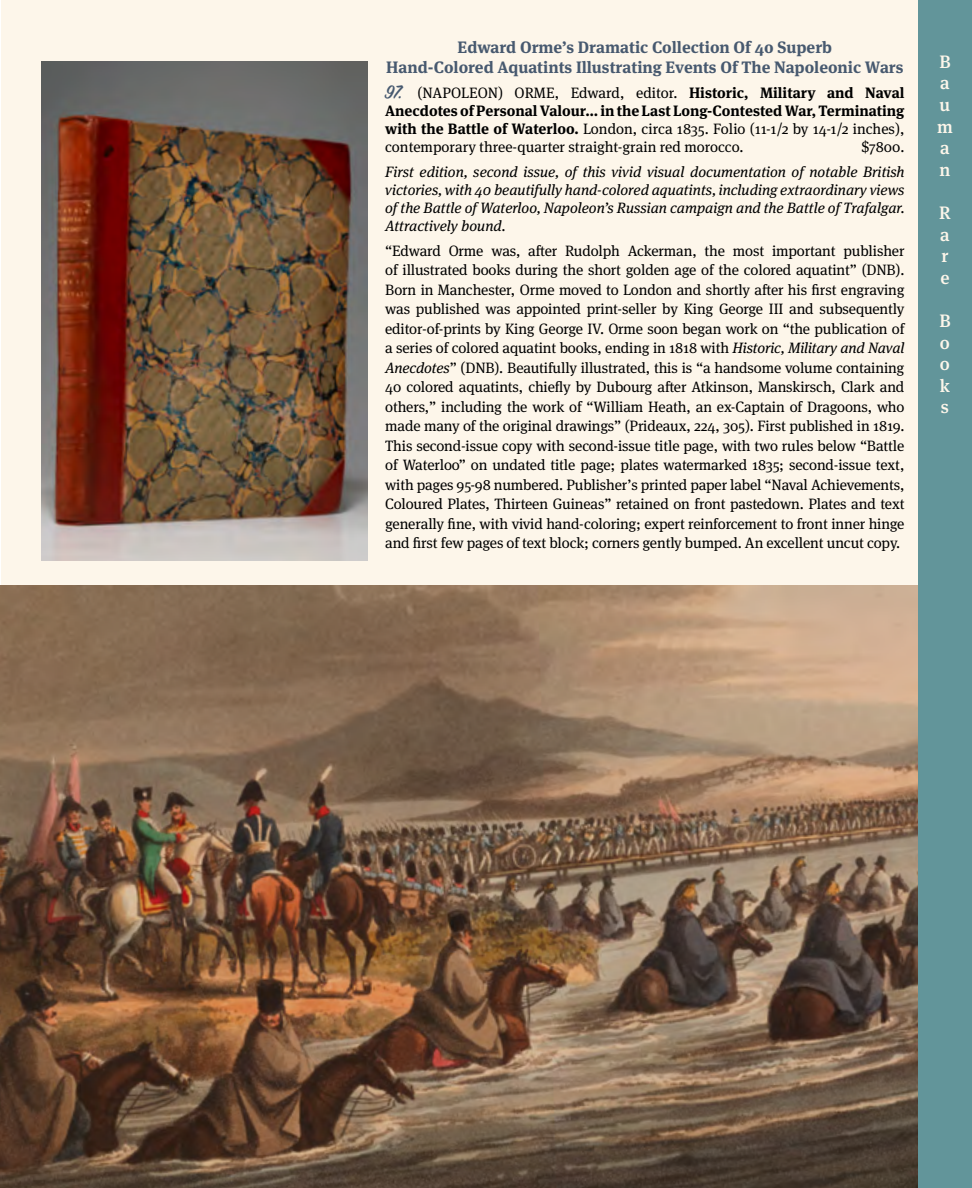
<style>
.page{position:relative;width:972px;height:1188px;background:#fff}
.page>*{position:absolute;margin:0;border:0;box-sizing:border-box;transform-origin:0 0}
.t1{font:500 18px/21.6px "Meta Serif Pro";color:#fdf6ea}
.t2{font:700 16.5px/19.8px "Meta Serif Pro";color:#47596f;text-align:center}
.t3{font:15px/19.5px "Meta Serif Pro";letter-spacing:-.01em;color:#000;text-align:justify}
.t4{font:italic 15px/18px "Meta Serif Pro";color:#000;text-align:justify}
.s1{font-family:"Sign Painter House Script";font-weight:600;font-size:21px;color:#47596f}
.s2{font-weight:700}
.s3{font-style:italic}
</style>
<div class="page">
<div style="left:1px;top:0;width:971px;height:1188px;background:#fdf6ea"></div>
<div style="left:918px;top:0;width:54px;height:1188px;background:#62959a"></div>
<img style="left:41px;top:62px;width:326px;height:499px">
<img style="left:0;top:585px;width:918px;height:603px">
<p class="t2" style="left:386px;top:36px;width:519px">Edward Orme’s Dramatic Collection Of 40 Superb<br>Hand-Colored Aquatints Illustrating Events Of The Napoleonic Wars</p>
<p class="t3" style="left:385px;top:83px;width:521px;line-height:18px"><span class="s1">97.</span> (NAPOLEON) ORME, Edward, editor. <span class="s2">Historic, Military and Naval Anecdotes of Personal Valour… in the Last Long-Contested War, Terminating with the Battle of Waterloo.</span> London, circa 1835. Folio (11-1/2 by 14-1/2 inches), contemporary three-quarter straight-grain red morocco.</p>
<p class="t3" style="left:861px;top:136px;width:45px">$7800.</p>
<p class="t4" style="left:385px;top:162px;width:521px">First edition, second issue, of this vivid visual documentation of notable British victories, with 40 beautifully hand-colored aquatints, including extraordinary views of the Battle of Waterloo, Napoleon’s Russian campaign and the Battle of Trafalgar.<br>Attractively bound.</p>
<p class="t3" style="left:385px;top:240px;width:521px">“Edward Orme was, after Rudolph Ackerman, the most important publisher of illustrated books during the short golden age of the colored aquatint” (DNB).<br>Born in Manchester, Orme moved to London and shortly after his first engraving was published was appointed print-seller by King George III and subsequently editor-of-prints by King George IV. Orme soon began work on “the publication of a series of colored aquatint books, ending in 1818 with <span class="s3">Historic, Military and Naval Anecdotes</span>” (DNB). Beautifully illustrated, this is “a handsome volume containing 40 colored aquatints, chiefly by Dubourg after Atkinson, Manskirsch, Clark and others,” including the work of “William Heath, an ex-Captain of Dragoons, who made many of the original drawings” (Prideaux, 224, 305). First published in 1819.<br>This second-issue copy with second-issue title page, with two rules below “Battle of Waterloo” on undated title page; plates watermarked 1835; second-issue text, with pages 95-98 numbered. Publisher’s printed paper label “Naval Achievements, Coloured Plates, Thirteen Guineas” retained on front pastedown. Plates and text generally fine, with vivid hand-coloring; expert reinforcement to front inner hinge and first few pages of text block; corners gently bumped. An excellent uncut copy.</p>
<p class="t1" style="left:937px;top:49px;width:17px">B a u m a n</p>
<p class="t1" style="left:939px;top:201px;width:13px">R a r e</p>
<p class="t1" style="left:939px;top:309px;width:13px;text-align:justify">B o o k s</p>
</div>
